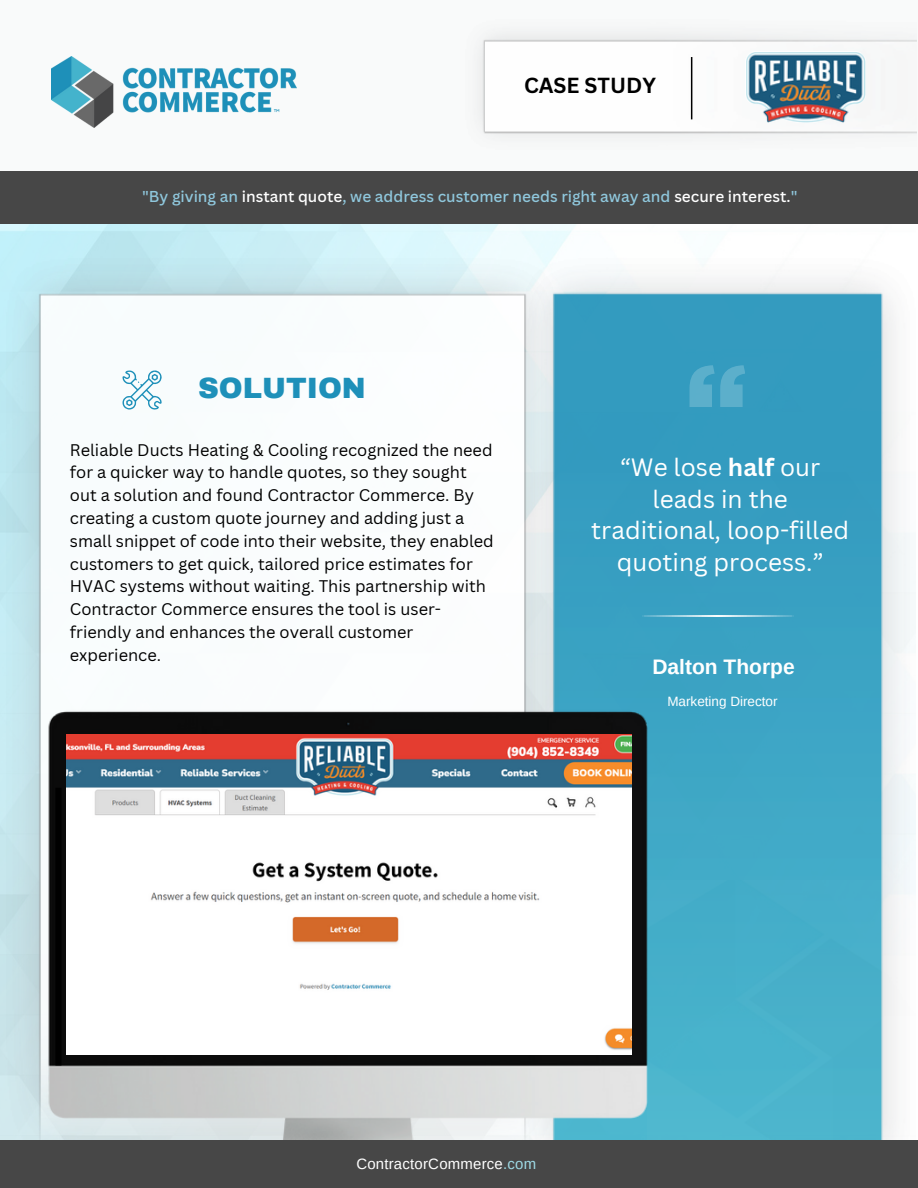
<style>
.page{position:relative;width:918px;height:1188px;background:#fff}
.page>*{position:absolute;margin:0;border:0;box-sizing:border-box;transform-origin:0 0}
.t1{font:900 28.8px "Archivo";color:#1e90b9}
.t2{font:24.4px/31.6px "Canva Sans";color:#fff;text-align:center}
.t3{font:700 21.2px "Canva Sans";color:#000}
.t4{font:700 21px "Arimo";color:#fff}
.t5{font:16.4px/22.8px "Canva Sans";color:#000}
.t6{font:500 15.4px "Canva Sans";color:#8fc7dc}
.t7{font:15px "Arimo";letter-spacing:.015em;color:#fff}
.t8{font:13.6px "Arimo";color:#fff}
.s1{color:#fff}
.s2{font-weight:700}
.s3{color:#9edae5}
</style>
<div class="page">
<img style="left:0;top:223px;width:915px;height:917px">
<div style="left:0;top:170px;width:918px;height:53px;background:#474747"></div>
<img style="left:558px;top:258px;width:357px;height:882px">
<svg style="left:689px;top:365px;width:56px;height:42px;background:#4ea8c7"></svg>
<div style="left:648px;top:881px;width:233px;height:259px;background:#47b0ca"></div>
<img style="left:642px;top:615px;width:152px;height:2px">
<img style="left:6px;top:258px;width:552px;height:882px">
<svg style="left:122px;top:370px;width:40px;height:40px"></svg>
<img style="left:44px;top:701px;width:604px;height:439px">
<div style="left:0;top:0;width:918px;height:171px;background:#f9fafa"></div>
<div style="left:0;top:1140px;width:918px;height:48px;background:#474747"></div>
<img style="left:480px;top:35px;width:436px;height:99px">
<hr style="left:691px;top:57px;width:1px;height:62px;background:#000">
<img style="left:51px;top:57px;width:245px;height:70px">
<div style="left:55px;top:788px;width:6px;height:277px;background:#000"></div>
<img style="left:745px;top:52px;width:120px;height:70px">
<img style="left:66px;top:735px;width:566px;height:319px">
<h2 class="t3" style="left:524px;top:70px;width:133px">CASE STUDY</h2>
<h6 class="t6" style="left:142px;top:185px;width:657px">"By giving an <span class="s1">instant quote</span>, we address customer needs right away and <span class="s1">secure interest.</span>"</h6>
<p class="t1" style="left:198px;top:373px;width:169px">SOLUTION</p>
<h4 class="t5" style="left:70px;top:438px;width:425px">Reliable Ducts Heating &amp; Cooling recognized the need for a quicker way to handle quotes, so they sought out a solution and found Contractor Commerce. By creating a custom quote journey and adding just a small snippet of code into their website, they enabled customers to get quick, tailored price estimates for HVAC systems without waiting. This partnership with Contractor Commerce ensures the tool is user&shy;friendly and enhances the overall customer experience.</h4>
<p class="t2" style="left:591px;top:451px;width:259px">“We lose <span class="s2">half</span> our leads in the traditional, loop-filled quoting process.”</p>
<p class="t4" style="left:652px;top:655px;width:144px">Dalton Thorpe</p>
<p class="t8" style="left:667px;top:693px;width:112px">Marketing Director</p>
<p class="t7" style="left:356px;top:1155px;width:181px">ContractorCommerce<span class="s3">.com</span></p>
</div>
